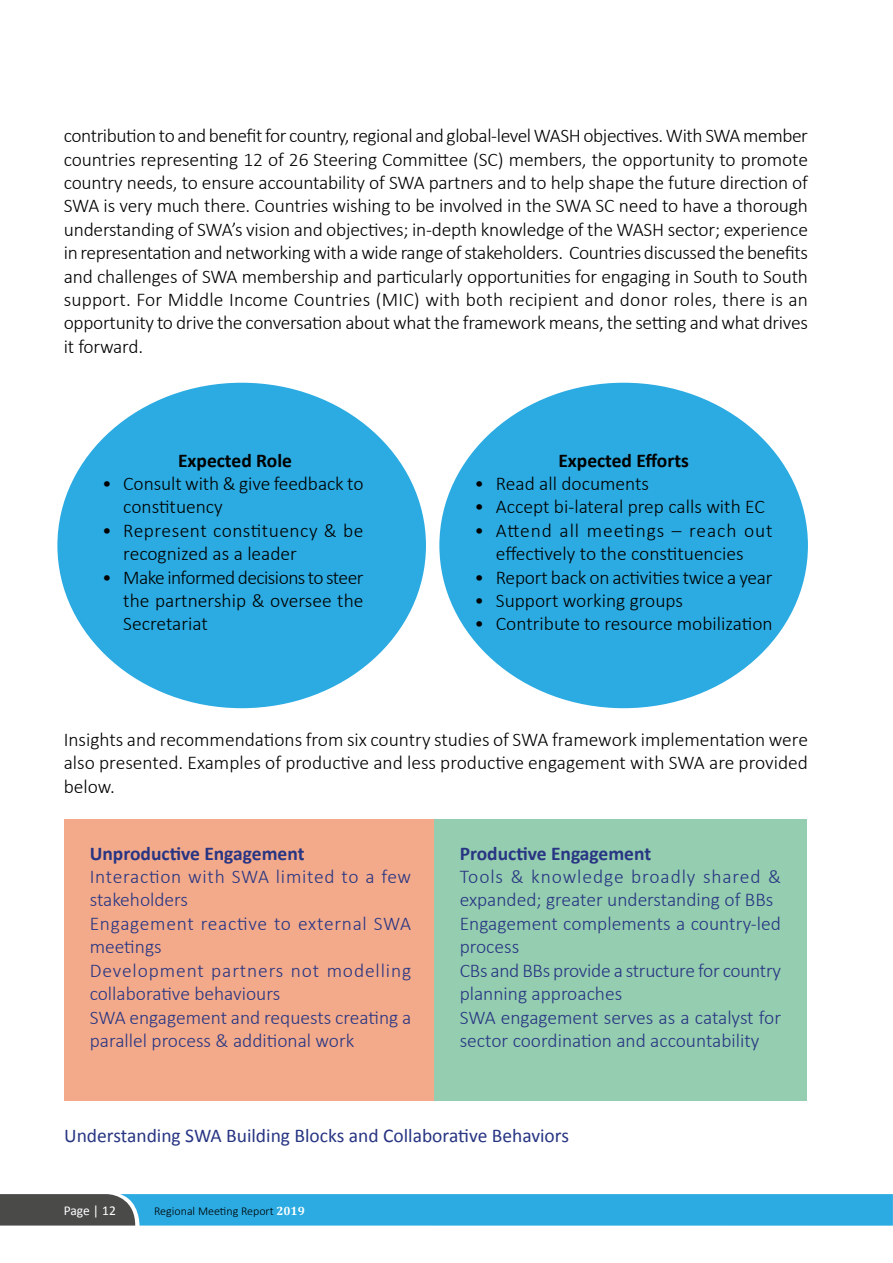
<style>
.page{position:relative;width:893px;height:1263px;background:#fff}
.page>*{position:absolute;margin:0;border:0;box-sizing:border-box;transform-origin:0 0}
.t1{font:300 19.5px/23.4px "Calibri";color:#000;text-align:justify}
.t2{font:300 19.5px/23.4px "Calibri";color:#283583}
.t3{font:19.5px "Calibri";color:#283583}
.t4{font:700 19.5px "Calibri";color:#283583}
.t5{font:700 19.5px "Calibri";color:#000}
.t6{font:13.5px "Calibri";letter-spacing:-.005em;color:#fff}
.t7{font:300 12px "Calibri";color:#000}
.s1{font-family:"Cambria";font-weight:700;color:#fff}
</style>
<div class="page">
<svg style="left:0;top:1194px;width:893px;height:31px;background:#319dcc"></svg>
<div style="left:57px;top:383px;width:369px;height:325px;background:#2babe2;border-radius:50%"></div>
<div style="left:439px;top:383px;width:369px;height:325px;background:#2babe2;border-radius:50%"></div>
<div style="left:64px;top:819px;width:373px;height:282px;background:#f3aa8a"></div>
<div style="left:434px;top:819px;width:373px;height:282px;background:#94cdaf"></div>
<p class="t1" style="left:64px;top:124px;width:746px">contribution to and benefit for country, regional and global-level WASH objectives. With SWA member countries representing 12 of 26 Steering Committee (SC) members, the opportunity to promote country needs, to ensure accountability of SWA partners and to help shape the future direction of SWA is very much there. Countries wishing to be involved in the SWA SC need to have a thorough understanding of SWA’s vision and objectives; in-depth knowledge of the WASH sector; experience in representation and networking with a wide range of stakeholders. Countries discussed the benefits and challenges of SWA membership and particularly opportunities for engaging in South to South support. For Middle Income Countries (MIC) with both recipient and donor roles, there is an opportunity to drive the conversation about what the framework means, the setting and what drives it forward.</p>
<p class="t5" style="left:178px;top:448px;width:115px">Expected Role</p>
<p class="t1" style="left:123px;top:472px;width:242px;text-indent:-21px">• Consult with &amp; give feedback to constituency</p>
<p class="t1" style="left:123px;top:518px;width:242px;text-indent:-21px">• Represent constituency &amp; be recognized as a leader</p>
<p class="t1" style="left:123px;top:565px;width:242px;text-indent:-21px">• Make informed decisions to steer the partnership &amp; oversee the Secretariat</p>
<p class="t5" style="left:558px;top:448px;width:132px">Expected Efforts</p>
<p class="t1" style="left:475px;top:472px;width:176px">• Read all documents</p>
<p class="t1" style="left:475px;top:495px;width:292px">• Accept bi-lateral prep calls with EC</p>
<p class="t1" style="left:475px;top:518px;width:300px;text-align:center">• Attend all meetings – reach out effectively to the constituencies</p>
<p class="t1" style="left:475px;top:565px;width:299px">• Report back on activities twice a year</p>
<p class="t1" style="left:475px;top:589px;width:210px">• Support working groups</p>
<p class="t1" style="left:475px;top:612px;width:299px">• Contribute to resource mobilization</p>
<p class="t1" style="left:64px;top:728px;width:746px">Insights and recommendations from six country studies of SWA framework implementation were also presented. Examples of productive and less productive engagement with SWA are provided below.</p>
<p class="t4" style="left:90px;top:841px;width:216px">Unproductive Engagement</p>
<p class="t2" style="left:90px;top:865px;width:323px">Interaction with SWA limited to a few stakeholders<br>Engagement reactive to external SWA meetings<br>Development partners not modelling collaborative behaviours<br>SWA engagement and requests creating a parallel process &amp; additional work</p>
<p class="t4" style="left:460px;top:841px;width:193px">Productive Engagement</p>
<p class="t2" style="left:460px;top:865px;width:323px">Tools &amp; knowledge broadly shared &amp; expanded; greater understanding of BBs Engagement complements a country-led process<br>CBs and BBs provide a structure for country planning approaches<br>SWA engagement serves as a catalyst for sector coordination and accountability</p>
<p class="t3" style="left:64px;top:1122px;width:506px">Understanding SWA Building Blocks and Collaborative Behaviors</p>
<p class="t6" style="left:64px;top:1201px;width:54px">Page | 12</p>
<p class="t7" style="left:154px;top:1203px;width:152px">Regional Meeting Report <span class="s1">2019</span></p>
</div>
